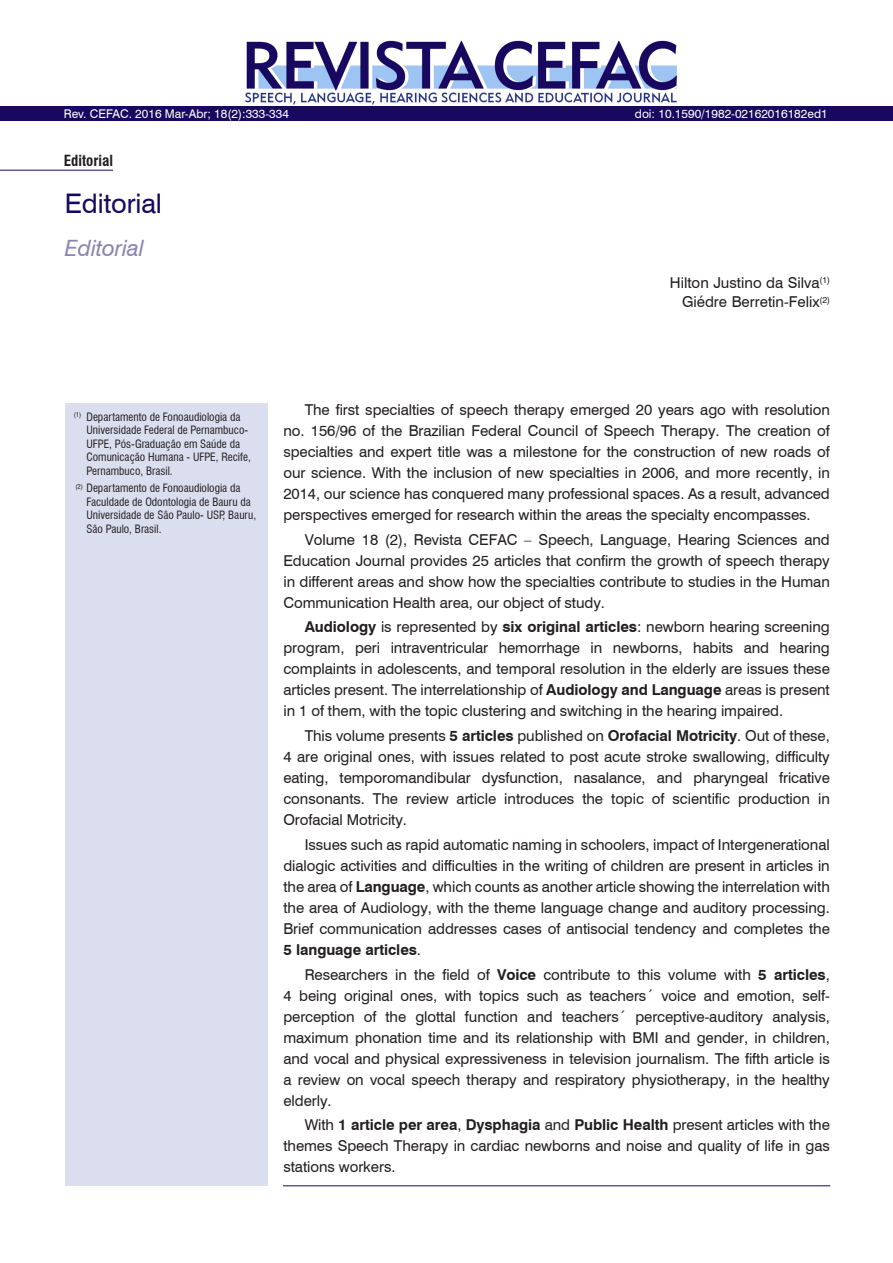
<style>
.page{position:relative;width:893px;height:1263px;background:#fff}
.page>*{position:absolute;margin:0;border:0;box-sizing:border-box;transform-origin:0 0}
.Titulo{font:27px "Swiss 721 BT";letter-spacing:-.005em;color:#18085f}
.Titulo_ingles{font:italic 22.5px "Swiss 721 BT";letter-spacing:-.005em;color:#8b84af}
.Corpo_do_texto_INGL{font:15px/21px "Swiss 721 BT";letter-spacing:-.005em;color:#231f20;text-align:justify}
.Autor{font:15px/19.5px "Swiss 721 BT";color:#231f20;text-align:right}
.Tipo_de_artigo{font:700 condensed 15px "Swiss 721 BT";color:#231f20}
.Legenda_bibliográfi{font:12px "Swiss 721 BT";color:#fff}
.DOi_-_variável_1{font:12px "Swiss 721 BT";color:#fff}
.Notas{font:condensed 11.25px/13.5px "Swiss 721 BT";color:#231f20}
.s1{font-weight:700}
</style>
<div class="page">
<hr style="left:283px;top:1185px;width:547px;height:1px;background:#18085f">
<hr style="left:0;top:170px;width:113px;height:1px;background:#18085f">
<img style="left:245px;top:40px;width:432px;height:65px">
<div style="left:0;top:106px;width:893px;height:15px;background:#18085f"></div>
<div style="left:65px;top:404px;width:203px;height:782px;background:#dadeee"></div>
<p class="Legenda_bibliográfi" style="left:64px;top:106px;width:227px">Rev. CEFAC. 2016 Mar-Abr; 18(2):333-334</p>
<p class="DOi_-_variável_1" style="left:635px;top:106px;width:194px">doi: 10.1590/1982-02162016182ed1</p>
<p class="Tipo_de_artigo" style="left:64px;top:152px;width:51px">Editorial</p>
<p class="Titulo" style="left:65px;top:185px;width:99px">Editorial</p>
<p class="Titulo_ingles" style="left:65px;top:232px;width:81px">Editorial</p>
<p class="Autor" style="left:670px;top:272px;width:162px">Hilton Justino da Silva<sup>(1)<br></sup>Giédre Berretin-Felix<sup>(2)</sup></p>
<p class="Notas" style="left:86px;top:410px;width:166px;text-indent:-13px"><sup>(1)</sup> Departamento de Fonoaudiologia da Universidade Federal de Pernambuco-UFPE, Pós-Graduação em Saúde da Comunicação Humana - UFPE, Recife, Pernambuco, Brasil.</p>
<p class="Notas" style="left:86px;top:482px;width:171px;text-indent:-11px"><sup>(2)</sup> Departamento de Fonoaudiologia da Faculdade de Odontologia de Bauru da Universidade de São Paulo- USP, Bauru, São Paulo, Brasil.</p>
<p class="Corpo_do_texto_INGL" style="left:283px;top:399px;width:548px;text-indent:21px">The first specialties of speech therapy emerged 20 years ago with resolution no. 156/96 of the Brazilian Federal Council of Speech Therapy. The creation of specialties and expert title was a milestone for the construction of new roads of our science. With the inclusion of new specialties in 2006, and more recently, in 2014, our science has conquered many professional spaces. As a result, advanced perspectives emerged for research within the areas the specialty encompasses.</p>
<p class="Corpo_do_texto_INGL" style="left:283px;top:528px;width:548px;text-indent:21px">Volume 18 (2), Revista CEFAC – Speech, Language, Hearing Sciences and Education Journal provides 25 articles that confirm the growth of speech therapy in different areas and show how the specialties contribute to studies in the Human Communication Health area, our object of study.</p>
<p class="Corpo_do_texto_INGL" style="left:283px;top:616px;width:548px;text-indent:21px"><span class="s1">Audiology</span> is represented by <span class="s1">six original articles</span>: newborn hearing screening program, peri intraventricular hemorrhage in newborns, habits and hearing complaints in adolescents, and temporal resolution in the elderly are issues these articles present. The interrelationship of <span class="s1">Audiology and Language</span> areas is present in 1 of them, with the topic clustering and switching in the hearing impaired.</p>
<p class="Corpo_do_texto_INGL" style="left:283px;top:725px;width:548px;text-indent:21px">This volume presents <span class="s1">5 articles</span> published on <span class="s1">Orofacial Motricity</span>. Out of these, 4 are original ones, with issues related to post acute stroke swallowing, difficulty eating, temporomandibular dysfunction, nasalance, and pharyngeal fricative consonants. The review article introduces the topic of scientific production in Orofacial Motricity.</p>
<p class="Corpo_do_texto_INGL" style="left:283px;top:833px;width:548px;text-indent:21px">Issues such as rapid automatic naming in schoolers, impact of Intergenerational dialogic activities and difficulties in the writing of children are present in articles in the area of <span class="s1">Language</span>, which counts as another article showing the interrelation with the area of Audiology, with the theme language change and auditory processing.<br>Brief communication addresses cases of antisocial tendency and completes the <span class="s1">5 language articles</span>.</p>
<p class="Corpo_do_texto_INGL" style="left:283px;top:963px;width:548px;text-indent:21px">Researchers in the field of <span class="s1">Voice</span> contribute to this volume with <span class="s1">5 articles</span>, 4 being original ones, with topics such as teachers´ voice and emotion, self&shy;perception of the glottal function and teachers´ perceptive-auditory analysis, maximum phonation time and its relationship with BMI and gender, in children, and vocal and physical expressiveness in television journalism. The fifth article is a review on vocal speech therapy and respiratory physiotherapy, in the healthy elderly.</p>
<p class="Corpo_do_texto_INGL" style="left:283px;top:1114px;width:548px;text-indent:21px">With <span class="s1">1 article per area</span>, <span class="s1">Dysphagia</span> and <span class="s1">Public Health</span> present articles with the themes Speech Therapy in cardiac newborns and noise and quality of life in gas stations workers.</p>
</div>
